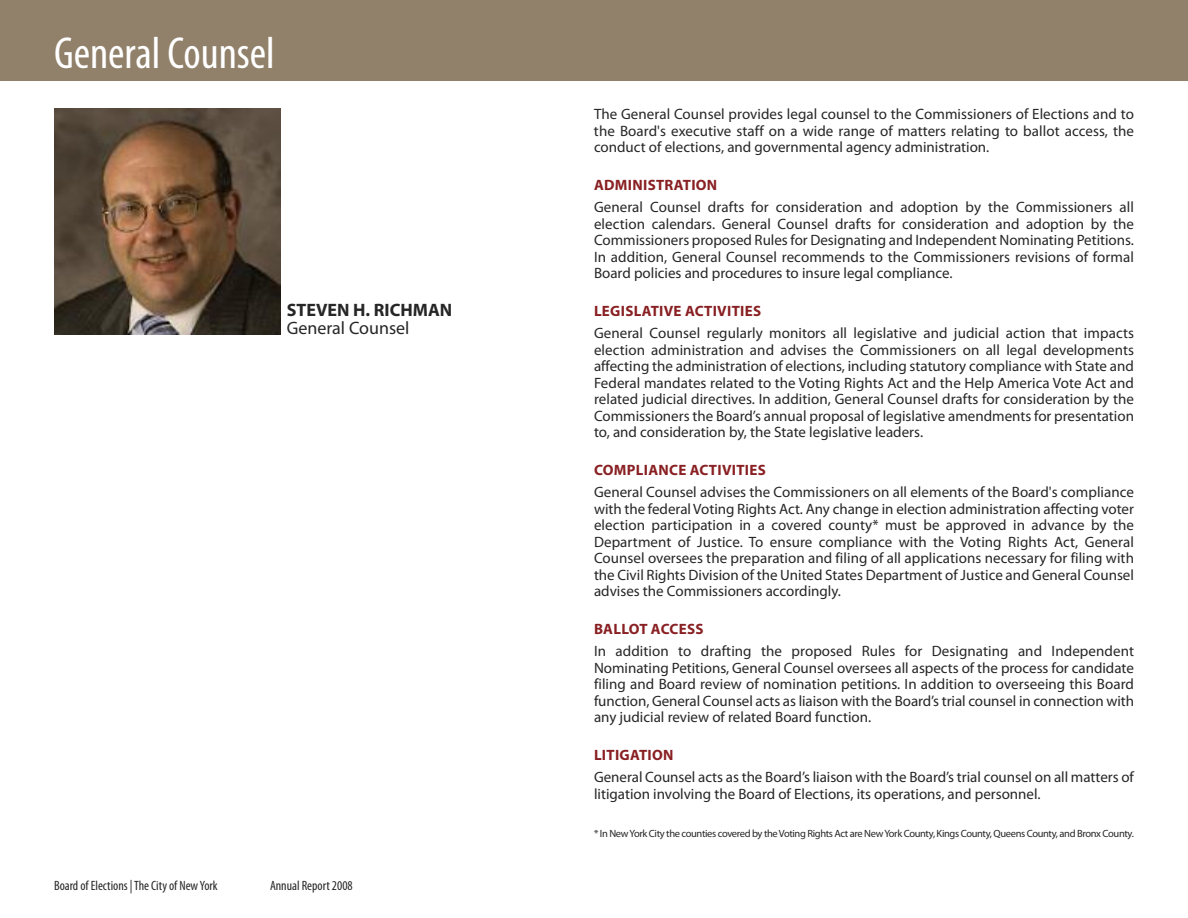
<style>
.page{position:relative;width:1188px;height:918px;background:#fff}
.page>*{position:absolute;margin:0;border:0;box-sizing:border-box;transform-origin:0 0}
.t1{font:condensed 45px "Myriad Pro";color:#fff}
.t2{font:700 18px "Myriad Pro";color:#272627}
.t3{font:18px "Myriad Pro";color:#272627}
.t4{font:15px/16.5px "Myriad Pro";color:#272627;text-align:justify}
.t5{font:700 15px "Myriad Pro";letter-spacing:.02em;color:#892023}
.t6{font:condensed 13.5px "Myriad Pro";color:#272627}
.t7{font:10.5px "Myriad Pro";letter-spacing:-.035em;color:#272627}
</style>
<div class="page">
<div style="left:0;top:0;width:1188px;height:81px;background:#91816b"></div>
<img style="left:54px;top:108px;width:226px;height:226px">
<h1 class="t1" style="left:54px;top:37px;width:222px">General Counsel</h1>
<p class="t2" style="left:287px;top:304px;width:167px">STEVEN H. RICHMAN</p>
<p class="t3" style="left:287px;top:322px;width:124px">General Counsel</p>
<p class="t6" style="left:54px;top:881px;width:165px">Board of Elections |The City of NewYork</p>
<p class="t6" style="left:270px;top:881px;width:84px">Annual Report 2008</p>
<p class="t4" style="left:594px;top:107px;width:542px">The General Counsel provides legal counsel to the Commissioners of Elections and to the Board's executive staff on a wide range of matters relating to ballot access, the conduct of elections, and governmental agency administration.</p>
<p class="t5" style="left:594px;top:180px;width:125px">ADMINISTRATION</p>
<p class="t4" style="left:594px;top:200px;width:542px">General Counsel drafts for consideration and adoption by the Commissioners all election calendars. General Counsel drafts for consideration and adoption by the Commissioners proposed Rules for Designating and Independent Nominating Petitions.<br>In addition, General Counsel recommends to the Commissioners revisions of formal Board policies and procedures to insure legal compliance.</p>
<p class="t5" style="left:594px;top:306px;width:169px">LEGISLATIVE ACTIVITIES</p>
<p class="t4" style="left:594px;top:326px;width:542px">General Counsel regularly monitors all legislative and judicial action that impacts election administration and advises the Commissioners on all legal developments affecting the administration of elections, including statutory compliance with State and Federal mandates related to the Voting Rights Act and the Help America Vote Act and related judicial directives. In addition, General Counsel drafts for consideration by the Commissioners the Board’s annual proposal of legislative amendments for presentation to, and consideration by, the State legislative leaders.</p>
<p class="t5" style="left:594px;top:465px;width:173px">COMPLIANCE ACTIVITIES</p>
<p class="t4" style="left:594px;top:485px;width:542px">General Counsel advises the Commissioners on all elements of the Board's compliance with the federal Voting Rights Act. Any change in election administration affecting voter election participation in a covered county* must be approved in advance by the Department of Justice. To ensure compliance with the Voting Rights Act, General Counsel oversees the preparation and filing of all applications necessary for filing with the Civil Rights Division of the United States Department of Justice and General Counsel advises the Commissioners accordingly.</p>
<p class="t5" style="left:594px;top:624px;width:111px">BALLOT ACCESS</p>
<p class="t4" style="left:594px;top:644px;width:542px">In addition to drafting the proposed Rules for Designating and Independent Nominating Petitions, General Counsel oversees all aspects of the process for candidate filing and Board review of nomination petitions. In addition to overseeing this Board function, General Counsel acts as liaison with the Board’s trial counsel in connection with any judicial review of related Board function.</p>
<p class="t5" style="left:594px;top:750px;width:81px">LITIGATION</p>
<p class="t4" style="left:594px;top:770px;width:542px">General Counsel acts as the Board’s liaison with the Board’s trial counsel on all matters of litigation involving the Board of Elections, its operations, and personnel.</p>
<p class="t7" style="left:594px;top:829px;width:541px">* In NewYork City the counties covered by theVoting Rights Act are NewYork County, Kings County, Queens County, and Bronx County.</p>
</div>
